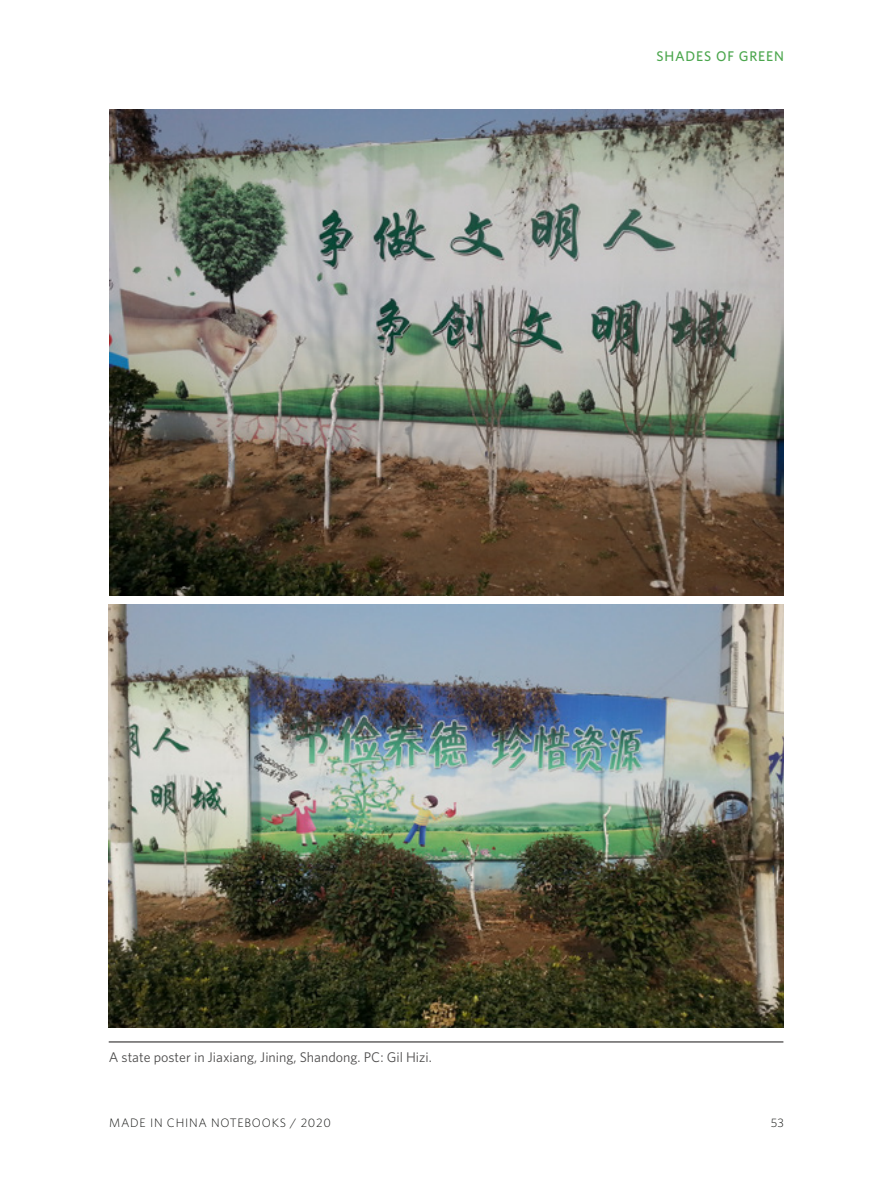
<style>
.page{position:relative;width:893px;height:1191px;background:#fff}
.page>*{position:absolute;margin:0;border:0;box-sizing:border-box;transform-origin:0 0}
.t1{font:14px "Whitney HTF";color:#4e4d4d}
.t2{font:500 14px "Whitney HTF";letter-spacing:.06em;color:#4ba64d}
.t3{font:300 12.25px "Whitney HTF";letter-spacing:.06em;color:#131412}
</style>
<div class="page">
<img style="left:109px;top:109px;width:675px;height:486px">
<hr style="left:109px;top:1041px;width:674px;height:1px;background:#4e4d4d">
<img style="left:109px;top:604px;width:674px;height:423px">
<p class="t2" style="left:656px;top:47px;width:129px">SHADES OF GREEN</p>
<p class="t1" style="left:109px;top:1049px;width:325px">A state poster in Jiaxiang, Jining, Shandong. PC: Gil Hizi.</p>
<p class="t3" style="left:109px;top:1115px;width:223px">MADE IN CHINA NOTEBOOKS / 2020</p>
<p class="t3" style="left:771px;top:1115px;width:15px">53</p>
</div>
